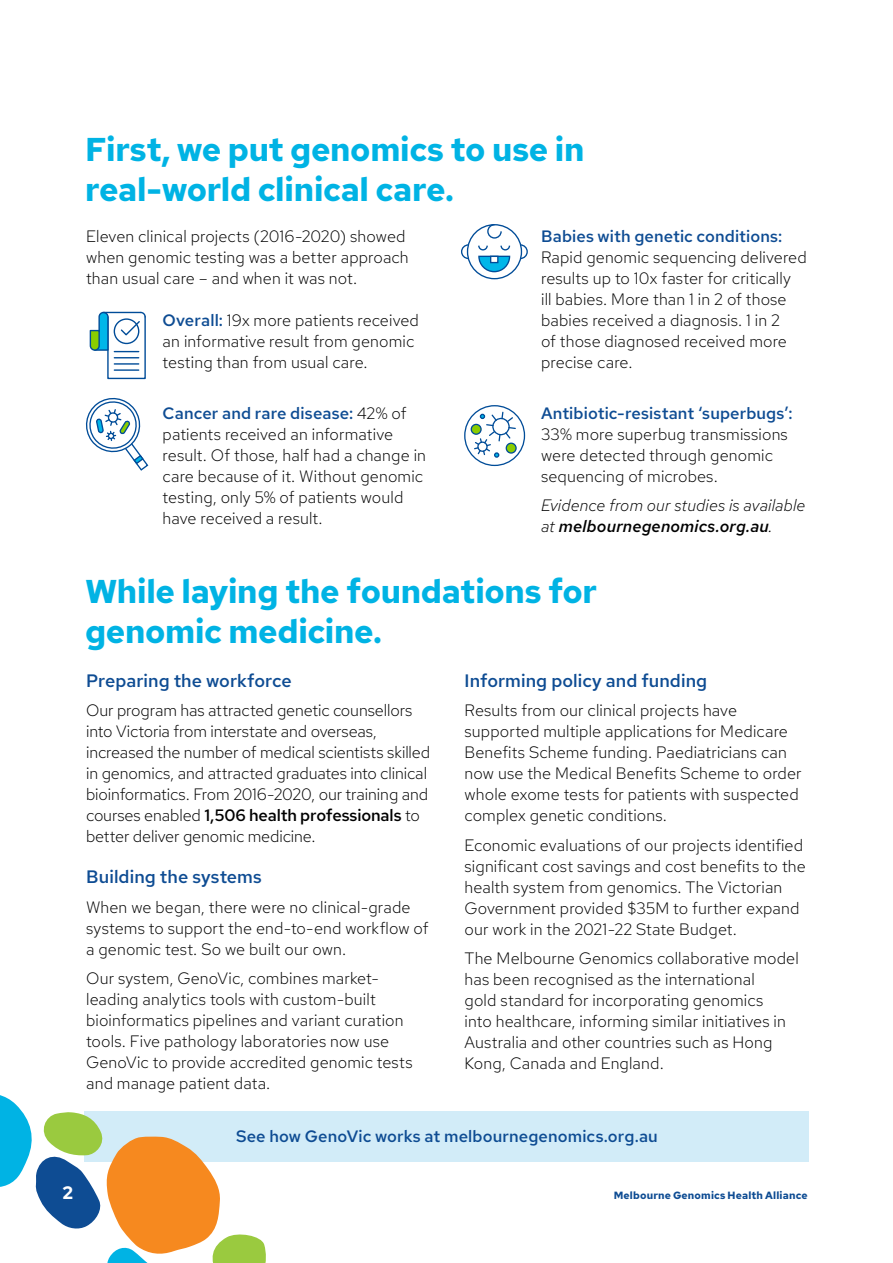
<style>
.page{position:relative;width:893px;height:1263px;background:#fff}
.page>*{position:absolute;margin:0;border:0;box-sizing:border-box;transform-origin:0 0}
.t1{font:700 33px/39.6px "Red Hat Text";letter-spacing:-.01em;color:#00b3e4}
.t2{font:600 18px "Red Hat Text";letter-spacing:.005em;color:#0e4c93}
.t3{font:700 18px "Red Hat Text";color:#fff}
.t4{font:300 16.5px/21px "Red Hat Text";letter-spacing:.005em;color:#000}
.t5{font:italic 300 16.5px/21px "Red Hat Text";letter-spacing:.01em;color:#000}
.t6{font:500 16.5px "Red Hat Text";letter-spacing:.005em;color:#0e4c93}
.t7{font:700 10.5px "Red Hat Text";letter-spacing:.015em;color:#0e4c93}
.s1{font-weight:600;color:#0e4c93}
.s2{font-weight:500}
.s3{font-weight:600}
</style>
<div class="page">
<div style="left:85px;top:1111px;width:724px;height:51px;background:#d2ecf8"></div>
<svg style="left:0;top:1095px;width:266px;height:168px"></svg>
<div style="left:107px;top:316px;width:39px;height:63px;border:1px solid #004c98"></div>
<hr style="left:114px;top:363px;width:25px;height:2px;background:#004c98">
<hr style="left:114px;top:369px;width:25px;height:2px;background:#004c98">
<svg style="left:89px;top:311px;width:57px;height:47px"></svg>
<svg style="left:521px;top:244px;width:7px;height:16px"></svg>
<svg style="left:461px;top:244px;width:7px;height:16px"></svg>
<svg style="left:467px;top:225px;width:54px;height:54px"></svg>
<div style="left:467px;top:224px;width:55px;height:55px;border:1px solid #004c98;border-radius:50%"></div>
<svg style="left:477px;top:224px;width:34px;height:49px"></svg>
<div style="left:491px;top:256px;width:7px;height:7px;background:#fff"></div>
<div style="left:490px;top:256px;width:8px;height:7px;border:1px solid #004c98"></div>
<div style="left:464px;top:405px;width:61px;height:61px;border:1px solid #004c98;border-radius:50%"></div>
<div style="left:471px;top:424px;width:10px;height:10px;background:#3f79ac;border-radius:50%"></div>
<div style="left:471px;top:424px;width:11px;height:11px;border:1px solid #004c98;border-radius:50%"></div>
<svg style="left:473px;top:411px;width:44px;height:47px"></svg>
<svg style="left:86px;top:397px;width:63px;height:74px"></svg>
<p class="t1" style="left:85px;top:129px;width:501px">First, we put genomics to use in real-world clinical care.</p>
<p class="t4" style="left:86px;top:226px;width:324px">Eleven clinical projects (2016-2020) showed when genomic testing was a better approach than usual care – and when it was not.</p>
<p class="t4" style="left:163px;top:310px;width:258px"><span class="s1">Overall:</span> 19x more patients received an informative result from genomic testing than from usual care.</p>
<p class="t4" style="left:163px;top:403px;width:265px"><span class="s1">Cancer and rare disease:</span> 42% of patients received an informative result. Of those, half had a change in care because of it. Without genomic testing, only 5% of patients would have received a result.</p>
<p class="t4" style="left:541px;top:226px;width:267px"><span class="s1">Babies with genetic conditions:<br></span>Rapid genomic sequencing delivered results up to 10x faster for critically<br>ill babies. More than 1 in 2 of those babies received a diagnosis. 1 in 2<br>of those diagnosed received more precise care.</p>
<p class="t4" style="left:541px;top:402px;width:253px"><span class="s1">Antibiotic-resistant ‘superbugs’:<br></span>33% more superbug transmissions were detected through genomic sequencing of microbes.</p>
<p class="t5" style="left:541px;top:495px;width:266px">Evidence from our studies is available at <span class="s2">melbournegenomics.org.au</span>.</p>
<p class="t1" style="left:85px;top:571px;width:514px">While laying the foundations for genomic medicine.</p>
<p class="t2" style="left:86px;top:668px;width:207px">Preparing the workforce</p>
<p class="t4" style="left:86px;top:699px;width:346px">Our program has attracted genetic counsellors into Victoria from interstate and overseas, increased the number of medical scientists skilled in genomics, and attracted graduates into clinical bioinformatics. From 2016-2020, our training and courses enabled <span class="s3">1,506 health professionals</span> to better deliver genomic medicine.</p>
<p class="t2" style="left:86px;top:865px;width:177px">Building the systems</p>
<p class="t4" style="left:86px;top:896px;width:344px">When we began, there were no clinical-grade systems to support the end-to-end workflow of a genomic test. So we built our own.</p>
<p class="t4" style="left:86px;top:967px;width:328px">Our system, GenoVic, combines market&shy;leading analytics tools with custom-built bioinformatics pipelines and variant curation tools. Five pathology laboratories now use GenoVic to provide accredited genomic tests and manage patient data.</p>
<p class="t2" style="left:465px;top:668px;width:244px">Informing policy and funding</p>
<p class="t4" style="left:465px;top:699px;width:339px">Results from our clinical projects have supported multiple applications for Medicare Benefits Scheme funding. Paediatricians can now use the Medical Benefits Scheme to order whole exome tests for patients with suspected complex genetic conditions.</p>
<p class="t4" style="left:465px;top:834px;width:343px">Economic evaluations of our projects identified significant cost savings and cost benefits to the health system from genomics. The Victorian Government provided $35M to further expand our work in the 2021-22 State Budget.</p>
<p class="t4" style="left:465px;top:947px;width:336px">The Melbourne Genomics collaborative model has been recognised as the international<br>gold standard for incorporating genomics<br>into healthcare, informing similar initiatives in Australia and other countries such as Hong Kong, Canada and England.</p>
<p class="t6" style="left:236px;top:1125px;width:423px">See how GenoVic works at melbournegenomics.org.au</p>
<p class="t3" style="left:62px;top:1181px;width:12px">2</p>
<p class="t7" style="left:614px;top:1188px;width:195px">Melbourne Genomics Health Alliance</p>
</div>
